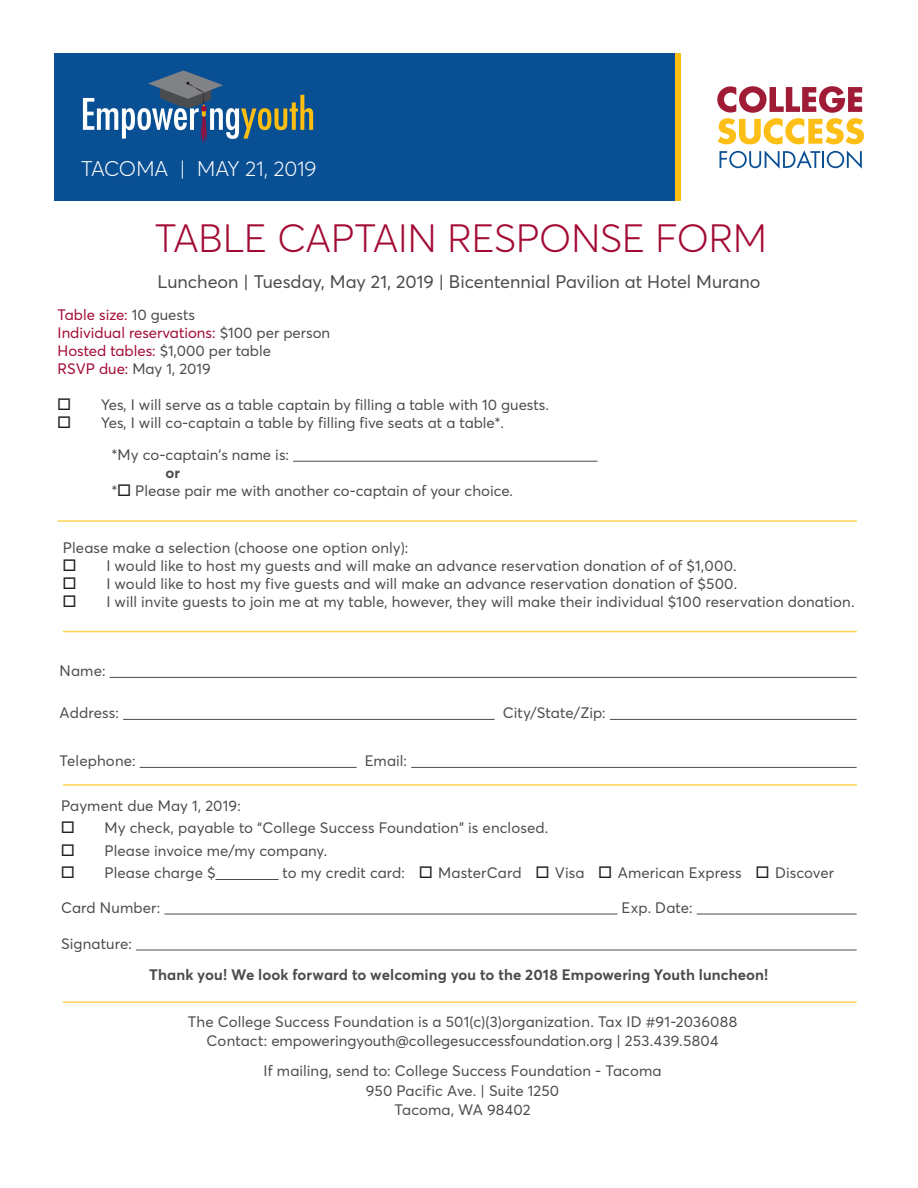
<style>
.page{position:relative;width:918px;height:1188px;background:#fff}
.page>*{position:absolute;margin:0;border:0;box-sizing:border-box;transform-origin:0 0}
.H1_white{font:300 39px "Averta";letter-spacing:-.005em;color:#a30a34}
.t1{font:300 21px "Averta";color:#fff}
.t2{font:18px "Averta";color:#4b4c4d}
.t3{font:15px/19.5px "Averta";letter-spacing:.005em;color:#4b4c4d;text-align:center}
.t4{font:700 15px "Averta";letter-spacing:.01em;color:#4b4c4d}
.t5{font:15px "Averta";color:#a30a34}
.s1{color:#4b4c4d}
.s2{color:#a30a34}
.s3{font-size:21px;color:#231f20}
</style>
<div class="page">
<div style="left:54px;top:54px;width:622px;height:147px;background:#094f94"></div>
<svg style="left:717px;top:86px;width:147px;height:58px"></svg>
<svg style="left:720px;top:150px;width:142px;height:19px"></svg>
<svg style="left:83px;top:70px;width:230px;height:73px"></svg>
<div style="left:676px;top:54px;width:5px;height:147px;background:#fdbe12"></div>
<hr style="left:58px;top:520px;width:799px;height:2px;background:#fed553">
<hr style="left:293px;top:461px;width:305px;height:1px;background:#4b4c4d">
<hr style="left:63px;top:631px;width:794px;height:1px;background:#fed553">
<hr style="left:110px;top:677px;width:747px;height:1px;background:#4b4c4d">
<hr style="left:123px;top:719px;width:372px;height:1px;background:#4b4c4d">
<hr style="left:610px;top:719px;width:247px;height:1px;background:#4b4c4d">
<hr style="left:140px;top:767px;width:217px;height:1px;background:#4b4c4d">
<hr style="left:411px;top:767px;width:446px;height:1px;background:#4b4c4d">
<hr style="left:215px;top:879px;width:64px;height:1px;background:#4b4c4d">
<hr style="left:164px;top:914px;width:454px;height:1px;background:#4b4c4d">
<hr style="left:697px;top:914px;width:160px;height:1px;background:#4b4c4d">
<hr style="left:136px;top:950px;width:721px;height:1px;background:#4b4c4d">
<hr style="left:63px;top:784px;width:794px;height:2px;background:#fed553">
<hr style="left:63px;top:1001px;width:794px;height:2px;background:#fed553">
<h2 class="t1" style="left:81px;top:154px;width:237px">TACOMA | MAY 21, 2019</h2>
<p class="H1_white" style="left:155px;top:212px;width:614px">TABLE CAPTAIN RESPONSE FORM</p>
<p class="t2" style="left:158px;top:269px;width:604px">Luncheon | Tuesday, May 21, 2019 | Bicentennial Pavilion at Hotel Murano</p>
<p class="t5" style="left:58px;top:305px;width:139px">Table size: <span class="s1">10 guests</span></p>
<p class="t5" style="left:58px;top:323px;width:274px">Individual reservations: <span class="s1">$100 per person</span></p>
<p class="t3" style="left:58px;top:341px;width:215px"><span class="s2">Hosted tables:</span> $1,000 per table</p>
<p class="t3" style="left:58px;top:359px;width:155px"><span class="s2">RSVP due:</span> May 1, 2019</p>
<p class="t3" style="left:58px;top:395px;width:493px"><span class="s3">□</span> Yes, I will serve as a table captain by filling a table with 10 guests.</p>
<p class="t3" style="left:58px;top:413px;width:448px"><span class="s3">□</span> Yes, I will co-captain a table by filling five seats at a table*.</p>
<p class="t3" style="left:112px;top:444px;width:179px">*My co-captain’s name is:</p>
<p class="t4" style="left:166px;top:462px;width:16px">or</p>
<p class="t3" style="left:112px;top:480px;width:403px">*<span class="s3">□</span> Please pair me with another co-captain of your choice.</p>
<p class="t3" style="left:63px;top:537px;width:347px">Please make a selection (choose one option only):</p>
<p class="t3" style="left:63px;top:555px;width:675px"><span class="s3">□</span> I would like to host my guests and will make an advance reservation donation of of $1,000.</p>
<p class="t3" style="left:63px;top:573px;width:676px"><span class="s3">□</span> I would like to host my five guests and will make an advance reservation donation of $500.</p>
<p class="t3" style="left:63px;top:591px;width:793px"><span class="s3">□</span> I will invite guests to join me at my table, however, they will make their individual $100 reservation donation.</p>
<p class="t3" style="left:60px;top:661px;width:47px">Name:</p>
<p class="t3" style="left:60px;top:703px;width:61px">Address:</p>
<p class="t3" style="left:503px;top:703px;width:105px">City/State/Zip:</p>
<p class="t3" style="left:60px;top:751px;width:77px">Telephone:</p>
<p class="t3" style="left:365px;top:751px;width:44px">Email:</p>
<p class="t3" style="left:61px;top:795px;width:181px">Payment due May 1, 2019:</p>
<p class="t3" style="left:61px;top:818px;width:489px"><span class="s3">□</span> My check, payable to “College Success Foundation” is enclosed.</p>
<p class="t3" style="left:61px;top:840px;width:268px"><span class="s3">□</span> Please invoice me/my company.</p>
<p class="t3" style="left:61px;top:863px;width:156px"><span class="s3">□</span> Please charge $</p>
<p class="t3" style="left:283px;top:863px;width:553px">to my credit card: <span class="s3">□</span> MasterCard <span class="s3">□</span> Visa <span class="s3">□</span> American Express <span class="s3">□</span> Discover</p>
<p class="t3" style="left:61px;top:897px;width:101px">Card Number:</p>
<p class="t3" style="left:622px;top:897px;width:73px">Exp. Date:</p>
<p class="t3" style="left:61px;top:933px;width:72px">Signature:</p>
<p class="t4" style="left:149px;top:964px;width:621px">Thank you! We look forward to welcoming you to the 2018 Empowering Youth luncheon!</p>
<p class="t3" style="left:188px;top:1011px;width:551px">The College Success Foundation is a 501(c)(3)organization. Tax ID #91-2036088</p>
<p class="t3" style="left:207px;top:1030px;width:513px">Contact: empoweringyouth@collegesuccessfoundation.org | 253.439.5804</p>
<p class="t3" style="left:264px;top:1060px;width:400px">If mailing, send to: College Success Foundation - Tacoma<br>950 Pacific Ave. | Suite 1250<br>Tacoma, WA 98402</p>
</div>
